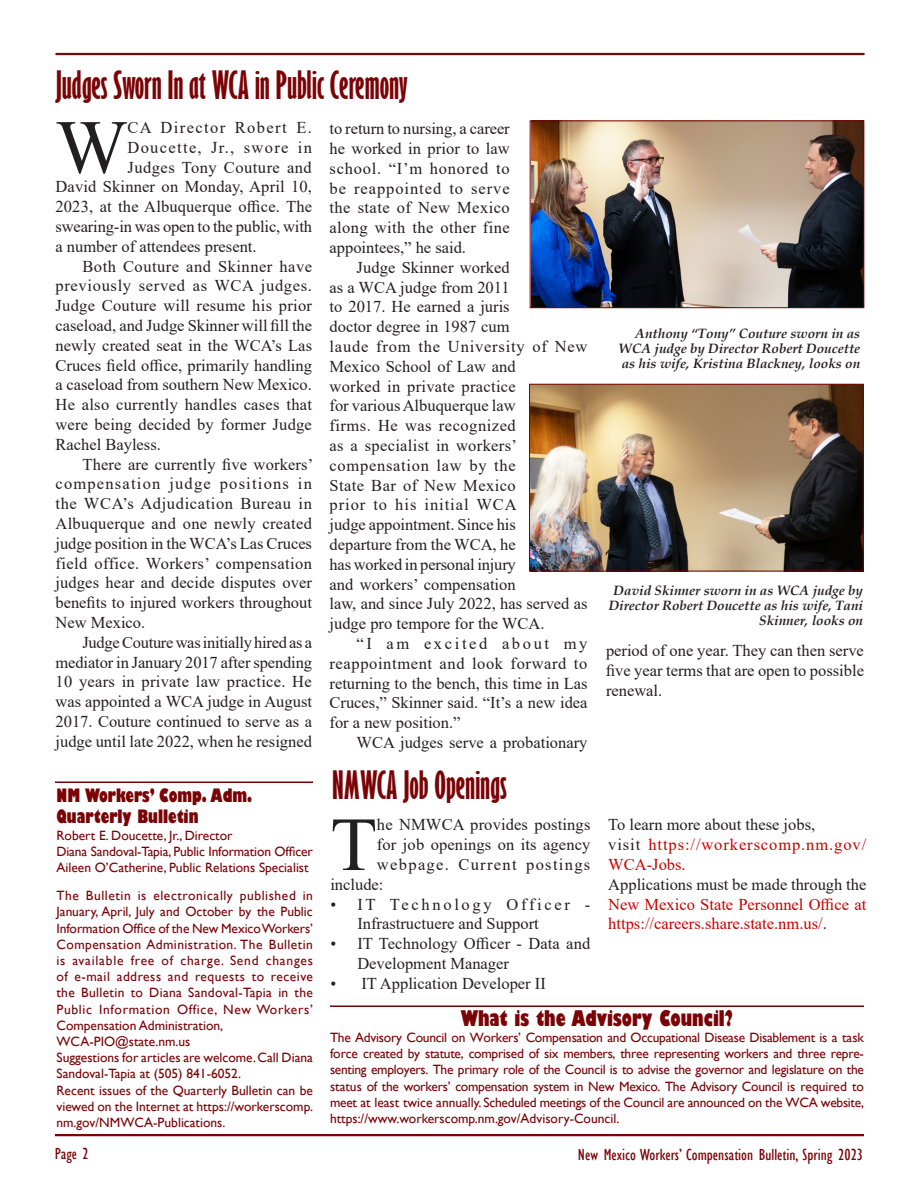
<style>
.page{position:relative;width:918px;height:1188px;background:#fff}
.page>*{position:absolute;margin:0;border:0;box-sizing:border-box;transform-origin:0 0}
.Bulletin_Text{font:76.35px "Times New Roman";color:#231f20}
.Bulletin_Heading{font:700 extra-condensed 36px "Gill Sans";color:#7a0306}
.Subhead{font:800 condensed 21px "Gill Sans";color:#7a0306}
.t1{font:800 condensed 18px "Gill Sans";color:#7a0306}
.Bulletin_Text-2{font:16.5px/19.8px "Times New Roman";color:#231f20;text-align:justify}
.t2{font:16.5px/19.8px "Times New Roman";color:#c00}
.t3{font:condensed 16.5px "Gill Sans";color:#7a0306;scale:1.04 1}
.Bulletin_Text-3{font:16.5px "Times New Roman";letter-spacing:.08em;color:#231f20}
.Bulletin_Text-4{font:16.5px "Times New Roman";letter-spacing:.03em;color:#231f20}
.Bulletin_Text-5{font:16.5px "Times New Roman";letter-spacing:.085em;color:#231f20}
.t4{font:condensed 16.5px "Gill Sans";color:#7a0306}
.Subhead-2{font:13.5px/16.2px "Gill Sans";color:#7a0306;text-align:justify}
.photo_captions{font:italic 700 13.5px/15px "Book Antiqua";color:#231f20;text-align:right}
.s1{color:#231f20}
</style>
<div class="page">
<hr style="left:55px;top:1134px;width:809px;height:2px;background:#7a0306">
<hr style="left:56px;top:53px;width:809px;height:2px;background:#7a0306">
<hr style="left:330px;top:1005px;width:534px;height:2px;background:#7a0306">
<hr style="left:55px;top:782px;width:258px;height:1px;background:#7a0306">
<img style="left:532px;top:123px;width:330px;height:183px">
<div style="left:530px;top:121px;width:334px;height:187px;border:1px solid #7a0306"></div>
<img style="left:531px;top:386px;width:330px;height:183px">
<div style="left:529px;top:384px;width:334px;height:187px;border:1px solid #7a0306"></div>
<p class="Bulletin_Heading" style="left:56px;top:63px;width:354px">Judges Sworn In at WCA in Public Ceremony</p>
<p class="Bulletin_Text" style="left:56px;top:93px;width:74px">W</p>
<p class="Bulletin_Text-5" style="left:128px;top:116px;width:186px">CA Director Robert E.</p>
<p class="Bulletin_Text-2" style="left:330px;top:118px;width:182px">to return to nursing, a career he worked in prior to law school. “I’m honored to be reappointed to serve the state of New Mexico along with the other fine appointees,” he said.</p>
<p class="Bulletin_Text-2" style="left:330px;top:257px;width:260px;text-align:left;text-indent:27px">Judge Skinner worked<br>as a WCA judge from 2011<br>to 2017. He earned a juris<br>doctor degree in 1987 cum<br>laude from the University of New<br>Mexico School of Law and<br>worked in private practice<br>for various Albuquerque law<br>firms. He was recognized<br>as a specialist in workers’ compensation law by the<br>State Bar of New Mexico<br>prior to his initial WCA<br>judge appointment. Since his<br>departure from the WCA, he<br>has worked in personal injury<br>and workers’ compensation<br>law, and since July 2022, has served as judge pro tempore for the WCA.</p>
<p class="Bulletin_Text-2" style="left:330px;top:633px;width:260px;text-indent:27px">“I am excited about my reappointment and look forward to returning to the bench, this time in Las Cruces,” Skinner said. “It’s a new idea for a new position.”</p>
<p class="Bulletin_Text-2" style="left:357px;top:732px;width:233px">WCA judges serve a probationary</p>
<p class="Bulletin_Text-3" style="left:128px;top:136px;width:186px">Doucette, Jr., swore in</p>
<p class="Bulletin_Text-4" style="left:128px;top:156px;width:186px">Judges Tony Couture and</p>
<p class="Bulletin_Text-2" style="left:56px;top:177px;width:258px">David Skinner on Monday, April 10,</p>
<p class="Bulletin_Text-2" style="left:56px;top:196px;width:258px">2023, at the Albuquerque office. The</p>
<p class="Bulletin_Text-2" style="left:56px;top:216px;width:258px">swearing-in was open to the public, with</p>
<p class="Bulletin_Text-2" style="left:56px;top:236px;width:203px">a number of attendees present.</p>
<p class="Bulletin_Text-2" style="left:56px;top:256px;width:258px;text-indent:27px">Both Couture and Skinner have previously served as WCA judges.<br>Judge Couture will resume his prior caseload, and Judge Skinner will fill the newly created seat in the WCA’s Las Cruces field office, primarily handling a caseload from southern New Mexico.<br>He also currently handles cases that were being decided by former Judge Rachel Bayless.</p>
<p class="Bulletin_Text-2" style="left:56px;top:454px;width:259px;text-indent:27px">There are currently five workers’ compensation judge positions in the WCA’s Adjudication Bureau in Albuquerque and one newly created judge position in the WCA’s Las Cruces field office. Workers’ compensation judges hear and decide disputes over benefits to injured workers throughout New Mexico.</p>
<p class="Bulletin_Text-2" style="left:56px;top:632px;width:258px;text-indent:27px">Judge Couture was initially hired as a mediator in January 2017 after spending 10 years in private law practice. He was appointed a WCA judge in August 2017. Couture continued to serve as a judge until late 2022, when he resigned</p>
<p class="photo_captions" style="left:619px;top:326px;width:243px">Anthony “Tony” Couture sworn in as<br>WCA judge by Director Robert Doucette</p>
<p class="photo_captions" style="left:622px;top:356px;width:240px">as his wife, Kristina Blackney, looks on</p>
<p class="photo_captions" style="left:609px;top:582px;width:256px">David Skinner sworn in as WCA judge by<br>Director Robert Doucette as his wife, Tani<br>Skinner, looks on</p>
<p class="Bulletin_Text-2" style="left:606px;top:640px;width:260px">period of one year. They can then serve five year terms that are open to possible renewal.</p>
<p class="t1" style="left:56px;top:784px;width:197px">NM Workers’ Comp. Adm.</p>
<p class="t1" style="left:56px;top:806px;width:144px">Quarterly Bulletin</p>
<p class="Subhead-2" style="left:56px;top:827px;width:178px">Robert E. Doucette, Jr., Director</p>
<p class="Subhead-2" style="left:56px;top:843px;width:258px">Diana Sandoval-Tapia, Public Information Officer</p>
<p class="Subhead-2" style="left:56px;top:860px;width:254px">Aileen O’Catherine, Public Relations Specialist</p>
<p class="Subhead-2" style="left:56px;top:888px;width:258px">The Bulletin is electronically published in January, April, July and October by the Public Information Office of the New Mexico Workers’ Compensation Administration. The Bulletin is available free of charge. Send changes of e-mail address and requests to receive the Bulletin to Diana Sandoval-Tapia in the Public Information Office, New Workers’ Compensation Administration,</p>
<p class="Subhead-2" style="left:56px;top:1034px;width:136px">WCA-PIO@state.nm.us</p>
<p class="Subhead-2" style="left:56px;top:1050px;width:258px">Suggestions for articles are welcome. Call Diana<br>Sandoval-Tapia at (505) 841-6052.</p>
<p class="Subhead-2" style="left:56px;top:1082px;width:258px">Recent issues of the Quarterly Bulletin can be viewed on the Internet at https://workerscomp. nm.gov/NMWCA-Publications.</p>
<p class="Bulletin_Heading" style="left:332px;top:763px;width:176px">NMWCA Job Openings</p>
<p class="Bulletin_Text" style="left:330px;top:791px;width:48px">T</p>
<p class="Bulletin_Text-2" style="left:377px;top:814px;width:215px">he NMWCA provides postings</p>
<p class="Bulletin_Text-2" style="left:377px;top:834px;width:215px">for job openings on its agency</p>
<p class="Bulletin_Text-3" style="left:377px;top:853px;width:215px">webpage. Current postings</p>
<p class="Bulletin_Text-2" style="left:330px;top:874px;width:55px">include:</p>
<p class="Bulletin_Text-2" style="left:357px;top:894px;width:235px;text-indent:-27px">• IT Technology Officer -<br>Infrastructuere and Support</p>
<p class="Bulletin_Text-2" style="left:357px;top:933px;width:234px;text-indent:-27px">• IT Technology Officer - Data and<br>Development Manager</p>
<p class="Bulletin_Text-2" style="left:330px;top:973px;width:217px">• IT Application Developer II</p>
<p class="t2" style="left:608px;top:814px;width:259px"><span class="s1">To learn more about these jobs,<br>visit</span> https://workerscomp.nm.gov/<br>WCA-Jobs.</p>
<p class="Bulletin_Text-2" style="left:608px;top:874px;width:260px">Applications must be made through the</p>
<p class="t2" style="left:608px;top:894px;width:260px">New Mexico State Personnel Office at https://careers.share.state.nm.us/<span class="s1">.</span></p>
<p class="Subhead" style="left:461px;top:1005px;width:274px">What is the Advisory Council?</p>
<p class="Subhead-2" style="left:330px;top:1030px;width:536px">The Advisory Council on Workers’ Compensation and Occupational Disease Disablement is a task force created by statute, comprised of six members, three representing workers and three repre&shy;senting employers. The primary role of the Council is to advise the governor and legislature on the status of the workers’ compensation system in New Mexico. The Advisory Council is required to meet at least twice annually. Scheduled meetings of the Council are announced on the WCA website, https://www.workerscomp.nm.gov/Advisory-Council.</p>
<p class="t4" style="left:55px;top:1144px;width:35px">Page 2</p>
<p class="t3" style="left:578px;top:1145px;width:276px">New Mexico Workers’ Compensation Bulletin, Spring 2023</p>
</div>
